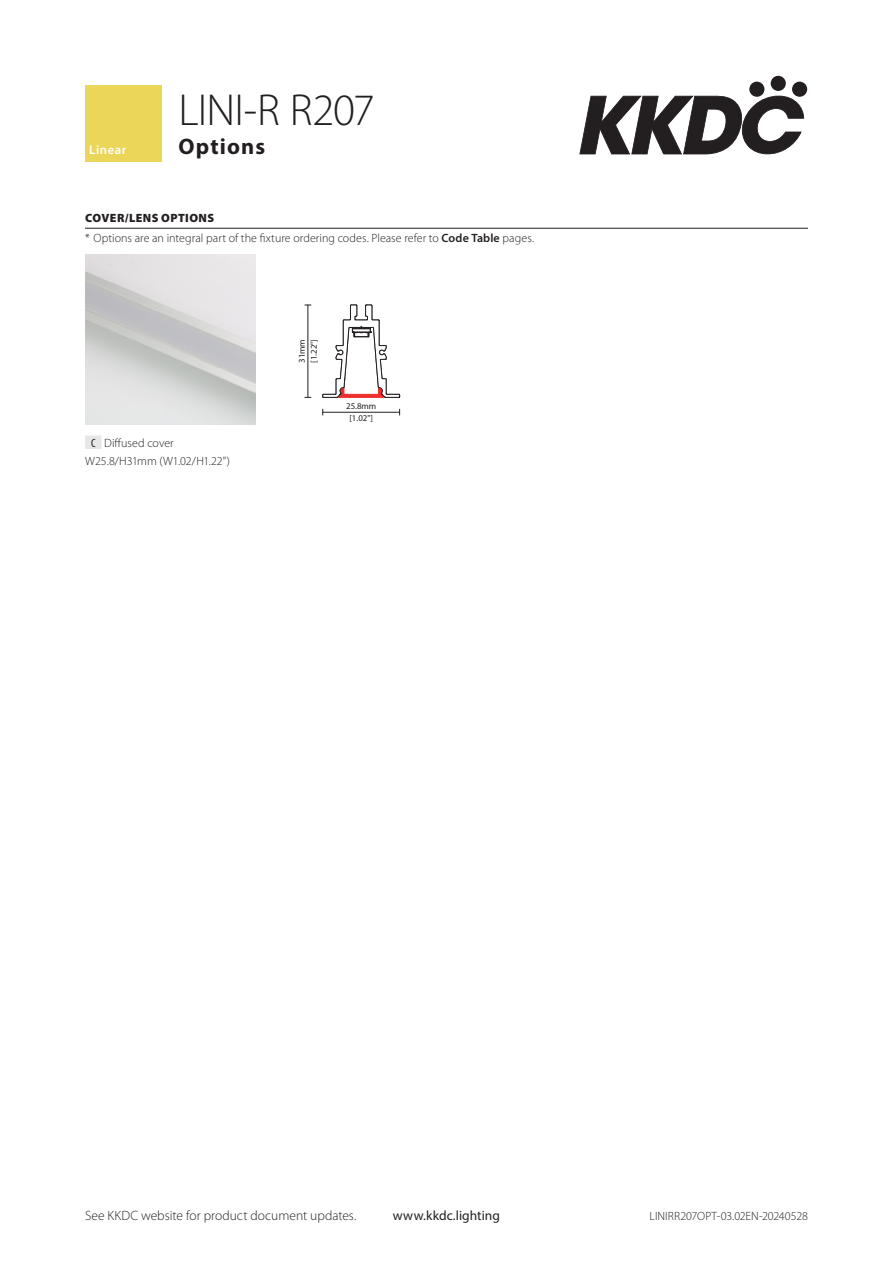
<style>
.page{position:relative;width:893px;height:1263px;background:#fff}
.page>*{position:absolute;margin:0;border:0;box-sizing:border-box;transform-origin:0 0}
.t1{font:300 45px "Myriad Pro";letter-spacing:-.02em;color:#231f20}
.t2{font:700 22.5px "Myriad Pro";letter-spacing:.05em;color:#231f20}
.t3{font:300 13.5px "Myriad Pro";color:#231f20}
.t4{font:13.5px "Myriad Pro";letter-spacing:.005em;color:#231f20}
.t5{font:600 12.75px "Myriad Pro";letter-spacing:.04em;color:#fff}
.Section_sub_text{font:300 12px "Myriad Pro";letter-spacing:.005em;color:#231f20}
.body{font:300 12px "Myriad Pro";letter-spacing:-.01em;color:#231f20}
.Section_heading_top{font:900 12px "Myriad Pro";letter-spacing:.035em;color:#231f20}
.Product_code_Options{font:300 12px "Myriad Pro";letter-spacing:.005em;color:#231f20}
.t6{font:8.85px/12.1px "Myriad Pro";color:#231f20}
.s1{font-weight:600}
.s2{font-weight:400;font-stretch:condensed}
</style>
<div class="page">
<svg style="left:579px;top:96px;width:225px;height:58px"></svg>
<svg style="left:749px;top:81px;width:16px;height:16px"></svg>
<div style="left:770px;top:76px;width:16px;height:15px;background:#231f20;border-radius:50%"></div>
<div style="left:792px;top:81px;width:15px;height:16px;background:#231f20;border-radius:50%"></div>
<hr style="left:85px;top:228px;width:723px;height:1px;background:#231f20">
<hr style="left:308px;top:305px;width:1px;height:92px;background:#231f20">
<hr style="left:323px;top:412px;width:77px;height:1px;background:#231f20">
<svg style="left:322px;top:305px;width:78px;height:93px"></svg>
<div style="left:85px;top:435px;width:17px;height:14px;background:#e6e7e9"></div>
<div style="left:85px;top:85px;width:77px;height:77px;background:#ebd659"></div>
<p class="t5" style="left:89px;top:142px;width:38px">Linear</p>
<h1 class="t1" style="left:179px;top:83px;width:198px">LINI-R R207</h1>
<h2 class="t2" style="left:179px;top:132px;width:88px">Options</h2>
<p class="Section_heading_top" style="left:85px;top:210px;width:131px">COVER/LENS OPTIONS</p>
<p class="Section_sub_text" style="left:85px;top:231px;width:451px">* Options are an integral part of the fixture ordering codes. Please refer to <span class="s1">Code Table</span> pages.</p>
<p class="Product_code_Options" style="left:91px;top:435px;width:84px"><span class="s2">C</span> Diffused cover</p>
<p class="body" style="left:85px;top:454px;width:146px">W25.8/H31mm (W1.02/H1.22")</p>
<p class="t6" style="left:296px;top:363px;width:25px;rotate:-90deg">31mm [1.22"]</p>
<p class="t6" style="left:346px;top:400px;width:32px;text-align:center">25.8mm [1.02"]</p>
<p class="t3" style="left:85px;top:1208px;width:273px">See KKDC website for product document updates.</p>
<p class="t4" style="left:393px;top:1207px;width:109px">www.kkdc.lighting</p>
<p class="Section_sub_text" style="left:650px;top:1209px;width:160px">LINIRR207OPT-03.02EN-20240528</p>
</div>
